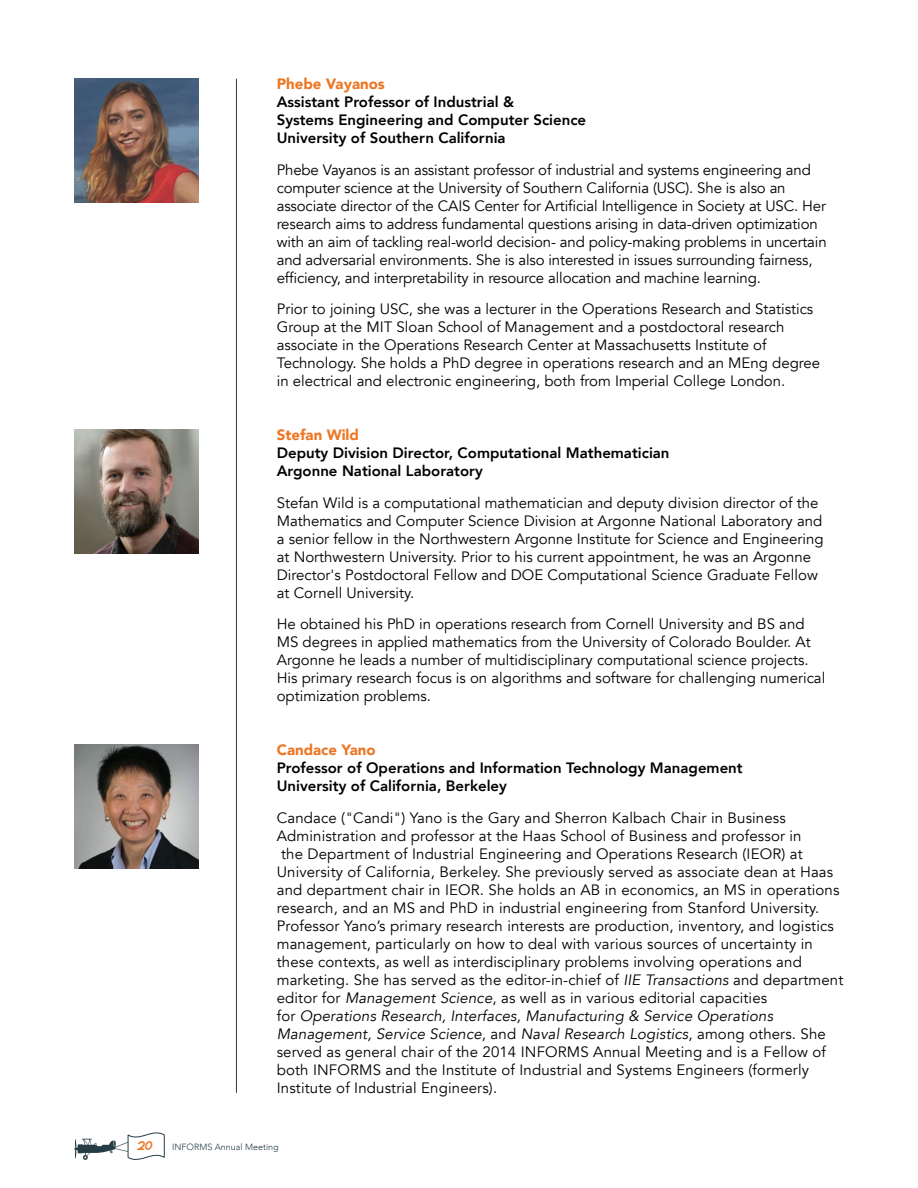
<style>
.page{position:relative;width:918px;height:1188px;background:#fff}
.page>*{position:absolute;margin:0;border:0;box-sizing:border-box;transform-origin:0 0}
.t1{font:15px/18px "Avenir";color:#000}
.t2{font:800 15px/18px "Avenir";color:#000}
.t3{font:900 15px "Avenir";color:#ee7623}
.t4{font:15px "Airstream NF";color:#ee7623}
.t5{font:300 9px "Avenir";color:#263c46}
.s1{font-style:italic}
</style>
<div class="page">
<svg style="left:74px;top:1133px;width:91px;height:27px"></svg>
<hr style="left:236px;top:79px;width:1px;height:1014px;background:#263c46">
<img style="left:74px;top:79px;width:124px;height:123px">
<img style="left:74px;top:429px;width:124px;height:124px">
<img style="left:74px;top:745px;width:124px;height:123px">
<p class="t3" style="left:277px;top:71px;width:110px">Phebe Vayanos</p>
<p class="t2" style="left:277px;top:93px;width:311px">Assistant Professor of Industrial &amp;<br>Systems Engineering and Computer Science<br>University of Southern California</p>
<p class="t1" style="left:277px;top:161px;width:552px">Phebe Vayanos is an assistant professor of industrial and systems engineering and computer science at the University of Southern California (USC). She is also an associate director of the CAIS Center for Artificial Intelligence in Society at USC. Her research aims to address fundamental questions arising in data-driven optimization with an aim of tackling real-world decision- and policy-making problems in uncertain and adversarial environments. She is also interested in issues surrounding fairness, efficiency, and interpretability in resource allocation and machine learning.</p>
<p class="t1" style="left:277px;top:300px;width:545px">Prior to joining USC, she was a lecturer in the Operations Research and Statistics Group at the MIT Sloan School of Management and a postdoctoral research associate in the Operations Research Center at Massachusetts Institute of Technology. She holds a PhD degree in operations research and an MEng degree in electrical and electronic engineering, both from Imperial College London.</p>
<p class="t3" style="left:277px;top:422px;width:84px">Stefan Wild</p>
<p class="t2" style="left:277px;top:444px;width:394px">Deputy Division Director, Computational Mathematician<br>Argonne National Laboratory</p>
<p class="t1" style="left:277px;top:494px;width:548px">Stefan Wild is a computational mathematician and deputy division director of the Mathematics and Computer Science Division at Argonne National Laboratory and a senior fellow in the Northwestern Argonne Institute for Science and Engineering at Northwestern University. Prior to his current appointment, he was an Argonne Director's Postdoctoral Fellow and DOE Computational Science Graduate Fellow at Cornell University.</p>
<p class="t1" style="left:277px;top:615px;width:550px">He obtained his PhD in operations research from Cornell University and BS and MS degrees in applied mathematics from the University of Colorado Boulder. At Argonne he leads a number of multidisciplinary computational science projects.<br>His primary research focus is on algorithms and software for challenging numerical optimization problems.</p>
<p class="t3" style="left:277px;top:737px;width:100px">Candace Yano</p>
<p class="t2" style="left:277px;top:759px;width:468px">Professor of Operations and Information Technology Management<br>University of California, Berkeley</p>
<p class="t1" style="left:277px;top:809px;width:568px">Candace ("Candi") Yano is the Gary and Sherron Kalbach Chair in Business Administration and professor at the Haas School of Business and professor in<br>the Department of Industrial Engineering and Operations Research (IEOR) at University of California, Berkeley. She previously served as associate dean at Haas and department chair in IEOR. She holds an AB in economics, an MS in operations research, and an MS and PhD in industrial engineering from Stanford University.<br>Professor Yano’s primary research interests are production, inventory, and logistics management, particularly on how to deal with various sources of uncertainty in these contexts, as well as interdisciplinary problems involving operations and marketing. She has served as the editor-in-chief of <span class="s1">IIE Transactions</span> and department editor for <span class="s1">Management Science</span>, as well as in various editorial capacities<br>for <span class="s1">Operations Research, Interfaces, Manufacturing &amp; Service Operations Management, Service Science</span>, and <span class="s1">Naval Research Logistics</span>, among others. She served as general chair of the 2014 INFORMS Annual Meeting and is a Fellow of both INFORMS and the Institute of Industrial and Systems Engineers (formerly Institute of Industrial Engineers).</p>
<p class="t4" style="left:137px;top:1135px;width:17px">20</p>
<p class="t5" style="left:172px;top:1142px;width:108px">INFORMS Annual Meeting</p>
</div>
